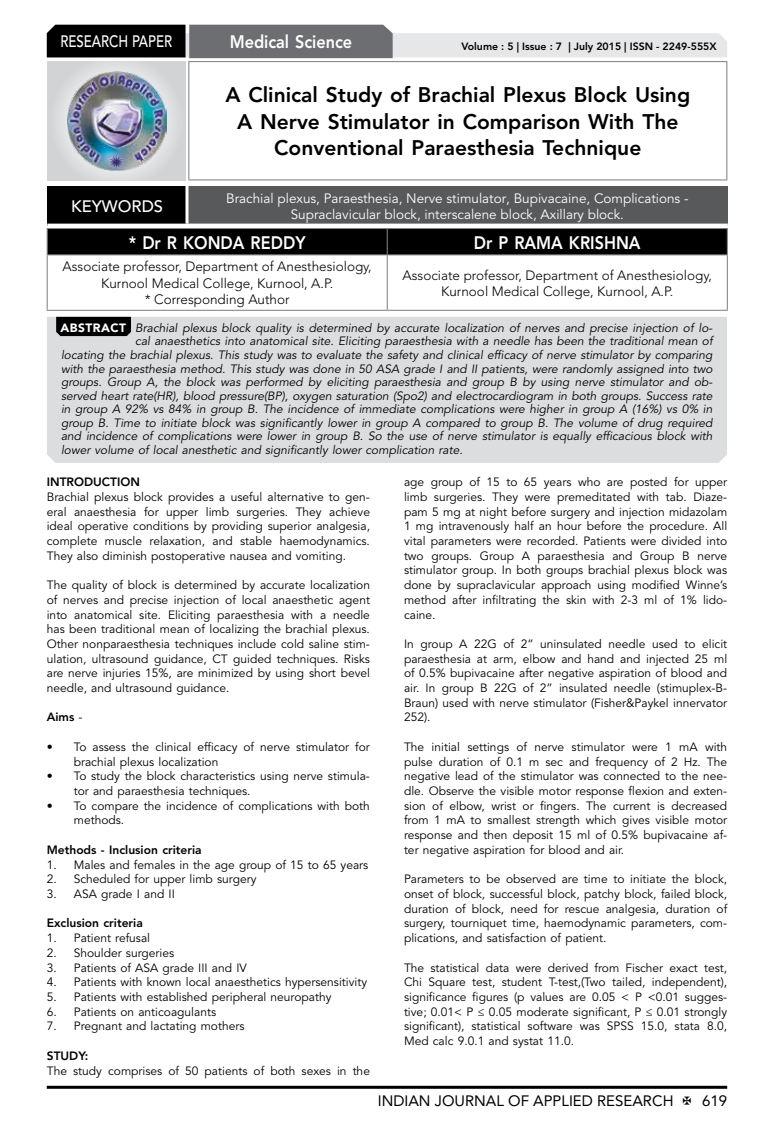
<style>
.page{position:relative;width:774px;height:1136px;background:#fff}
.page>*{position:absolute;margin:0;border:0;box-sizing:border-box;transform-origin:0 0}
.t1{font:800 21px/26.2px "Avenir LT Std";color:#000;text-align:center}
.t2{font:800 18px "Avenir LT Std";color:#fff;scale:.9 1}
.t3{font:500 16.5px "Avenir LT Std";color:#fff;scale:.8 1}
.t4{font:500 16.5px "Avenir LT Std";color:#fff}
.t5{font:15px "Avenir LT Std";color:#000}
.t6{font:300 13.5px/16.2px "Avenir LT Std";color:#000;text-align:center}
.t7{font:13.5px/16.2px "Avenir LT Std";color:#fff;text-align:center}
.t8{font:12px/14.7px "Avenir LT Std";color:#000;text-align:justify}
.t9{font:italic 12px "Avenir LT Std";color:#000}
.t10{font:800 12px "Avenir LT Std";color:#000}
.t11{font:800 10.5px "Avenir LT Std";color:#000}
.s1{font-weight:900;font-style:normal;color:#fff}
.s2{font-weight:400}
</style>
<div class="page">
<hr style="left:47px;top:1085px;width:680px;height:3px;background:#000">
<div style="left:48px;top:62px;width:137px;height:118px;background:linear-gradient(to right,#d9dadb,#d9dadb)"></div>
<img style="left:68px;top:71px;width:99px;height:100px">
<svg style="left:47px;top:25px;width:680px;height:33px;background:#979899"></svg>
<hr style="left:188px;top:61px;width:539px;height:1px;background:#808285">
<hr style="left:188px;top:62px;width:1px;height:117px;background:#808285">
<hr style="left:726px;top:62px;width:1px;height:117px;background:#808285">
<hr style="left:188px;top:179px;width:539px;height:1px;background:#808285">
<div style="left:47px;top:228px;width:681px;height:26px;background:#000"></div>
<hr style="left:47px;top:254px;width:340px;height:1px;background:#808285">
<hr style="left:47px;top:255px;width:1px;height:55px;background:#808285">
<hr style="left:387px;top:254px;width:341px;height:1px;background:#808285">
<hr style="left:387px;top:255px;width:1px;height:55px;background:#808285">
<hr style="left:727px;top:255px;width:1px;height:55px;background:#808285">
<hr style="left:47px;top:310px;width:340px;height:1px;background:#808285">
<hr style="left:387px;top:310px;width:341px;height:1px;background:#808285">
<div style="left:47px;top:186px;width:140px;height:39px;background:#000"></div>
<div style="left:187px;top:186px;width:541px;height:39px;background:#58595b"></div>
<hr style="left:185px;top:186px;width:3px;height:37px;background:#fff">
<hr style="left:47px;top:223px;width:140px;height:3px;background:#fff">
<hr style="left:187px;top:223px;width:541px;height:3px;background:#fff">
<div style="left:47px;top:317px;width:680px;height:146px;background:#dcddde"></div>
<svg style="left:56px;top:317px;width:75px;height:19px"></svg>
<h3 class="t3" style="left:60px;top:32px;width:139px">RESEARCH PAPER</h3>
<h2 class="t2" style="left:230px;top:31px;width:138px">Medical Science</h2>
<p class="t11" style="left:461px;top:41px;width:257px">Volume : 5 | Issue : 7 | July 2015 | ISSN - 2249-555X</p>
<h1 class="t1" style="left:225px;top:82px;width:466px">A Clinical Study of Brachial Plexus Block Using<br>A Nerve Stimulator in Comparison With The<br>Conventional Paraesthesia Technique</h1>
<h3 class="t4" style="left:71px;top:196px;width:94px">KEYWORDS</h3>
<p class="t7" style="left:226px;top:190px;width:464px">Brachial plexus, Paraesthesia, Nerve stimulator, Bupivacaine, Complications -<br>Supraclavicular block, interscalene block, Axillary block.</p>
<h2 class="t2" style="left:129px;top:231px;width:198px">* Dr R KONDA REDDY</h2>
<h2 class="t2" style="left:474px;top:231px;width:187px">Dr P RAMA KRISHNA</h2>
<p class="t6" style="left:63px;top:259px;width:311px">Associate professor, Department of Anesthesiology,<br>Kurnool Medical College, Kurnool, A.P.<br>* Corresponding Author</p>
<p class="t6" style="left:403px;top:267px;width:311px">Associate professor, Department of Anesthesiology,<br>Kurnool Medical College, Kurnool, A.P.</p>
<p class="t9" style="left:60px;top:321px;width:653px"><span class="s1">ABSTRACT</span> Brachial plexus block quality is determined by accurate localization of nerves and precise injection of lo-</p>
<p class="t9" style="left:135px;top:334px;width:579px">cal anaesthetics into anatomical site. Eliciting paraesthesia with a needle has been the traditional mean of</p>
<p class="t9" style="left:61px;top:348px;width:653px">locating the brachial plexus. This study was to evaluate the safety and clinical efficacy of nerve stimulator by comparing</p>
<p class="t9" style="left:61px;top:361px;width:653px">with the paraesthesia method. This study was done in 50 ASA grade I and II patients, were randomly assigned into two</p>
<p class="t9" style="left:61px;top:375px;width:653px">groups. Group A, the block was performed by eliciting paraesthesia and group B by using nerve stimulator and ob-</p>
<p class="t9" style="left:61px;top:388px;width:653px">served heart rate(HR), blood pressure(BP), oxygen saturation (Spo2) and electrocardiogram in both groups. Success rate</p>
<p class="t9" style="left:61px;top:402px;width:653px">in group A 92% vs 84% in group B. The incidence of immediate complications were higher in group A (16%) vs 0% in</p>
<p class="t9" style="left:61px;top:415px;width:653px">group B. Time to initiate block was significantly lower in group A compared to group B. The volume of drug required</p>
<p class="t9" style="left:61px;top:429px;width:653px">and incidence of complications were lower in group B. So the use of nerve stimulator is equally efficacious block with</p>
<p class="t9" style="left:61px;top:442px;width:403px">lower volume of local anesthetic and significantly lower complication rate.</p>
<p class="t10" style="left:47px;top:475px;width:95px">INTRODUCTION</p>
<p class="t8" style="left:47px;top:489px;width:325px">Brachial plexus block provides a useful alternative to gen&shy;eral anaesthesia for upper limb surgeries. They achieve ideal operative conditions by providing superior analgesia, complete muscle relaxation, and stable haemodynamics.<br>They also diminish postoperative nausea and vomiting.</p>
<p class="t8" style="left:47px;top:578px;width:325px">The quality of block is determined by accurate localization of nerves and precise injection of local anaesthetic agent into anatomical site. Eliciting paraesthesia with a needle has been traditional mean of localizing the brachial plexus.<br>Other nonparaesthesia techniques include cold saline stim&shy;ulation, ultrasound guidance, CT guided techniques. Risks are nerve injuries 15%, are minimized by using short bevel needle, and ultrasound guidance.</p>
<p class="t10" style="left:47px;top:710px;width:37px">Aims <span class="s2">-</span></p>
<p class="t8" style="left:74px;top:739px;width:298px;text-indent:-27px">• To assess the clinical efficacy of nerve stimulator for brachial plexus localization</p>
<p class="t8" style="left:74px;top:769px;width:298px;text-indent:-27px">• To study the block characteristics using nerve stimula&shy;tor and paraesthesia techniques.</p>
<p class="t8" style="left:74px;top:798px;width:298px;text-indent:-27px">• To compare the incidence of complications with both methods.</p>
<p class="t10" style="left:47px;top:842px;width:156px">Methods - Inclusion criteria</p>
<p class="t8" style="left:47px;top:857px;width:323px">1. Males and females in the age group of 15 to 65 years</p>
<p class="t8" style="left:47px;top:872px;width:211px">2. Scheduled for upper limb surgery</p>
<p class="t8" style="left:47px;top:886px;width:130px">3. ASA grade I and II</p>
<p class="t10" style="left:47px;top:916px;width:98px">Exclusion criteria</p>
<p class="t8" style="left:47px;top:930px;width:105px">1. Patient refusal</p>
<p class="t8" style="left:47px;top:945px;width:129px">2. Shoulder surgeries</p>
<p class="t8" style="left:47px;top:960px;width:202px">3. Patients of ASA grade III and IV</p>
<p class="t8" style="left:47px;top:974px;width:322px">4. Patients with known local anaesthetics hypersensitivity</p>
<p class="t8" style="left:47px;top:989px;width:286px">5. Patients with established peripheral neuropathy</p>
<p class="t8" style="left:47px;top:1004px;width:171px">6. Patients on anticoagulants</p>
<p class="t8" style="left:47px;top:1019px;width:199px">7. Pregnant and lactating mothers</p>
<p class="t10" style="left:47px;top:1048px;width:43px">STUDY:</p>
<p class="t8" style="left:47px;top:1063px;width:325px">The study comprises of 50 patients of both sexes in the</p>
<p class="t8" style="left:404px;top:475px;width:325px">age group of 15 to 65 years who are posted for upper limb surgeries. They were premeditated with tab. Diaze&shy;pam 5 mg at night before surgery and injection midazolam 1 mg intravenously half an hour before the procedure. All vital parameters were recorded. Patients were divided into two groups. Group A paraesthesia and Group B nerve stimulator group. In both groups brachial plexus block was done by supraclavicular approach using modified Winne’s method after infiltrating the skin with 2-3 ml of 1% lido&shy;caine.</p>
<p class="t8" style="left:404px;top:636px;width:325px">In group A 22G of 2” uninsulated needle used to elicit paraesthesia at arm, elbow and hand and injected 25 ml of 0.5% bupivacaine after negative aspiration of blood and air. In group B 22G of 2” insulated needle (stimuplex-B-Braun) used with nerve stimulator (Fisher&amp;Paykel innervator 252).</p>
<p class="t8" style="left:404px;top:739px;width:325px">The initial settings of nerve stimulator were 1 mA with pulse duration of 0.1 m sec and frequency of 2 Hz. The negative lead of the stimulator was connected to the nee&shy;dle. Observe the visible motor response flexion and exten&shy;sion of elbow, wrist or fingers. The current is decreased from 1 mA to smallest strength which gives visible motor response and then deposit 15 ml of 0.5% bupivacaine af&shy;ter negative aspiration for blood and air.</p>
<p class="t8" style="left:404px;top:872px;width:325px">Parameters to be observed are time to initiate the block, onset of block, successful block, patchy block, failed block, duration of block, need for rescue analgesia, duration of surgery, tourniquet time, haemodynamic parameters, com&shy;plications, and satisfaction of patient.</p>
<p class="t8" style="left:404px;top:960px;width:325px">The statistical data were derived from Fischer exact test, Chi Square test, student T-test,(Two tailed, independent), significance figures (p values are 0.05 &lt; P &lt;0.01 sugges&shy;tive; 0.01&lt; P ≤ 0.05 moderate significant, P ≤ 0.01 strongly significant), statistical software was SPSS 15.0, stata 8.0, Med calc 9.0.1 and systat 11.0.</p>
<p class="t5" style="left:378px;top:1091px;width:297px">INDIAN JOURNAL OF APPLIED RESEARCH</p>
<p class="t5" style="left:702px;top:1091px;width:27px">619</p>
</div>
